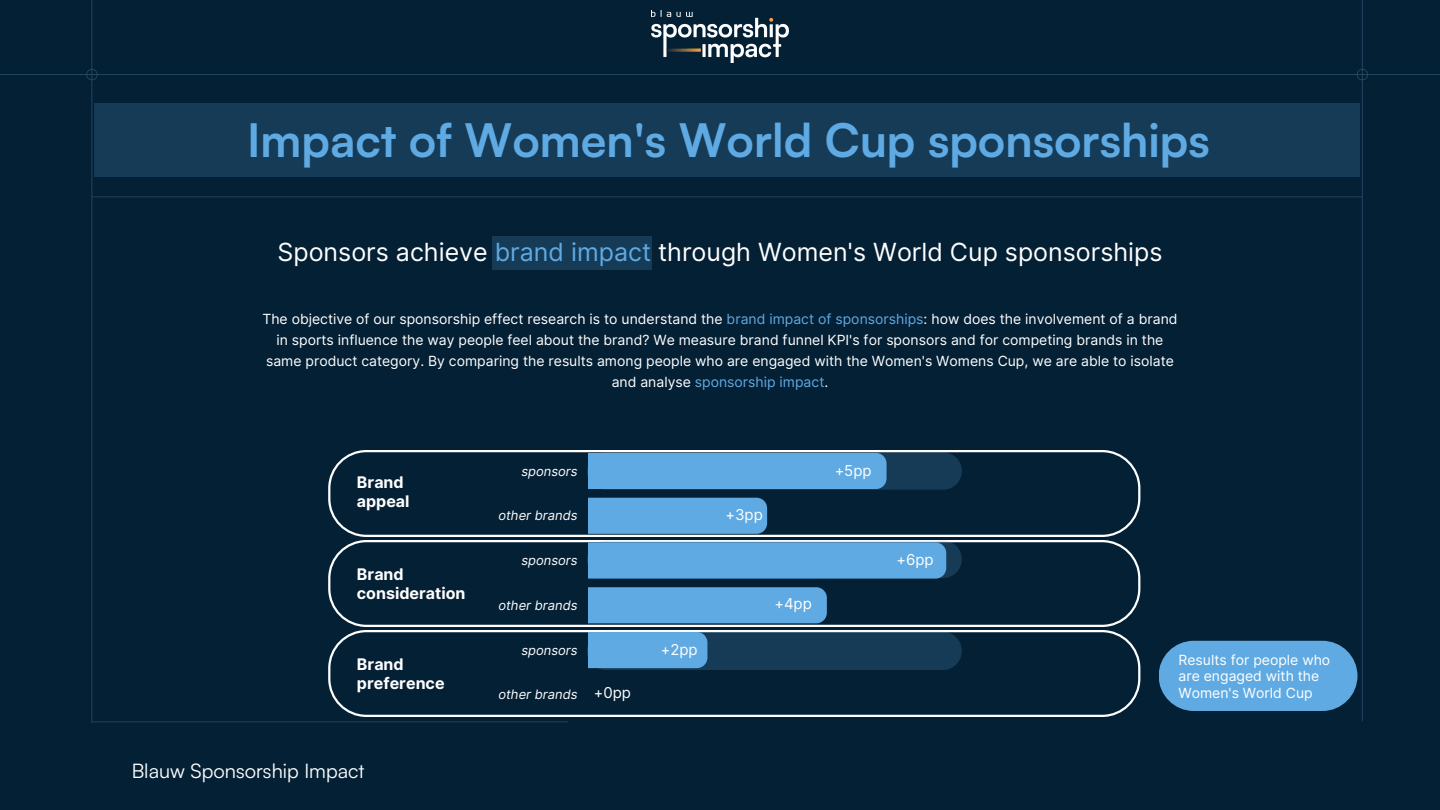
<style>
.page{position:relative;width:1440px;height:810px;background:#042035}
.page>*{position:absolute;margin:0;border:0;box-sizing:border-box;transform-origin:0 0}
.t1{font:700 46.2px "Satoshi";color:#5faae3}
.t2{font:25px "Inter";color:#fff}
.t3{font:20px "Satoshi";color:#fff}
.t4{font:700 16px/18.8px "Inter";color:#fff}
.t5{font:15px "Inter";color:#fff}
.t6{font:14px/21px "Inter";color:#fff;text-align:center}
.t7{font:italic 13px "Inter";color:#fff}
.s1{color:#5faae3}
</style>
<div class="page">
<div style="left:94px;top:103px;width:1265px;height:73px;background:#163b57"></div>
<img style="left:651px;top:11px;width:138px;height:52px">
<div style="left:492px;top:236px;width:159px;height:34px;background:#163b57"></div>
<svg style="left:328px;top:540px;width:812px;height:87px;background:#20415b"></svg>
<svg style="left:328px;top:630px;width:812px;height:87px;background:#142e42"></svg>
<svg style="left:816px;top:587px;width:11px;height:36px"></svg>
<svg style="left:588px;top:632px;width:14px;height:36px"></svg>
<div style="left:568px;top:722px;width:872px;height:60px;background:#042034"></div>
<svg style="left:328px;top:450px;width:812px;height:87px;background:#284e6b"></svg>
<svg style="left:587px;top:541px;width:375px;height:38px;background:#5da3d9"></svg>
<svg style="left:587px;top:632px;width:375px;height:38px;background:#2c5c81"></svg>
<div style="left:1358px;top:767px;width:82px;height:43px;background:#042034"></div>
<div style="left:0;top:723px;width:114px;height:87px;background:#042034"></div>
<div style="left:1159px;top:641px;width:199px;height:70px;background:#5faae3;border-radius:35px"></div>
<p class="t1" style="left:247px;top:111px;width:964px">Impact of Women's World Cup sponsorships</p>
<p class="t2" style="left:278px;top:237px;width:886px">Sponsors achieve <span class="s1">brand impact</span> through Women's World Cup sponsorships</p>
<p class="t6" style="left:262px;top:308px;width:917px">The objective of our sponsorship effect research is to understand the <span class="s1">brand impact of sponsorships</span>: how does the involvement of a brand in sports influence the way people feel about the brand? We measure brand funnel KPI's for sponsors and for competing brands in the same product category. By comparing the results among people who are engaged with the Women's Womens Cup, we are able to isolate and analyse <span class="s1">sponsorship impact</span>.</p>
<p class="t5" style="left:835px;top:462px;width:39px">+5pp</p>
<p class="t7" style="left:521px;top:463px;width:58px">sponsors</p>
<p class="t7" style="left:499px;top:508px;width:81px">other brands</p>
<p class="t7" style="left:521px;top:553px;width:58px">sponsors</p>
<p class="t7" style="left:499px;top:597px;width:81px">other brands</p>
<p class="t7" style="left:521px;top:642px;width:58px">sponsors</p>
<p class="t7" style="left:499px;top:687px;width:81px">other brands</p>
<p class="t4" style="left:357px;top:473px;width:54px">Brand appeal</p>
<p class="t5" style="left:725px;top:506px;width:39px">+3pp</p>
<p class="t5" style="left:896px;top:551px;width:39px">+6pp</p>
<p class="t4" style="left:357px;top:565px;width:110px">Brand consideration</p>
<p class="t5" style="left:774px;top:595px;width:39px">+4pp</p>
<p class="t5" style="left:661px;top:641px;width:38px">+2pp</p>
<p class="t4" style="left:357px;top:655px;width:89px">Brand preference</p>
<p class="t6" style="left:1179px;top:651px;width:153px;line-height:16.5px;text-align:left">Results for people who are engaged with the<br>Women's World Cup</p>
<p class="t5" style="left:594px;top:683px;width:39px">+0pp</p>
<p class="t3" style="left:132px;top:758px;width:234px">Blauw Sponsorship Impact</p>
</div>
